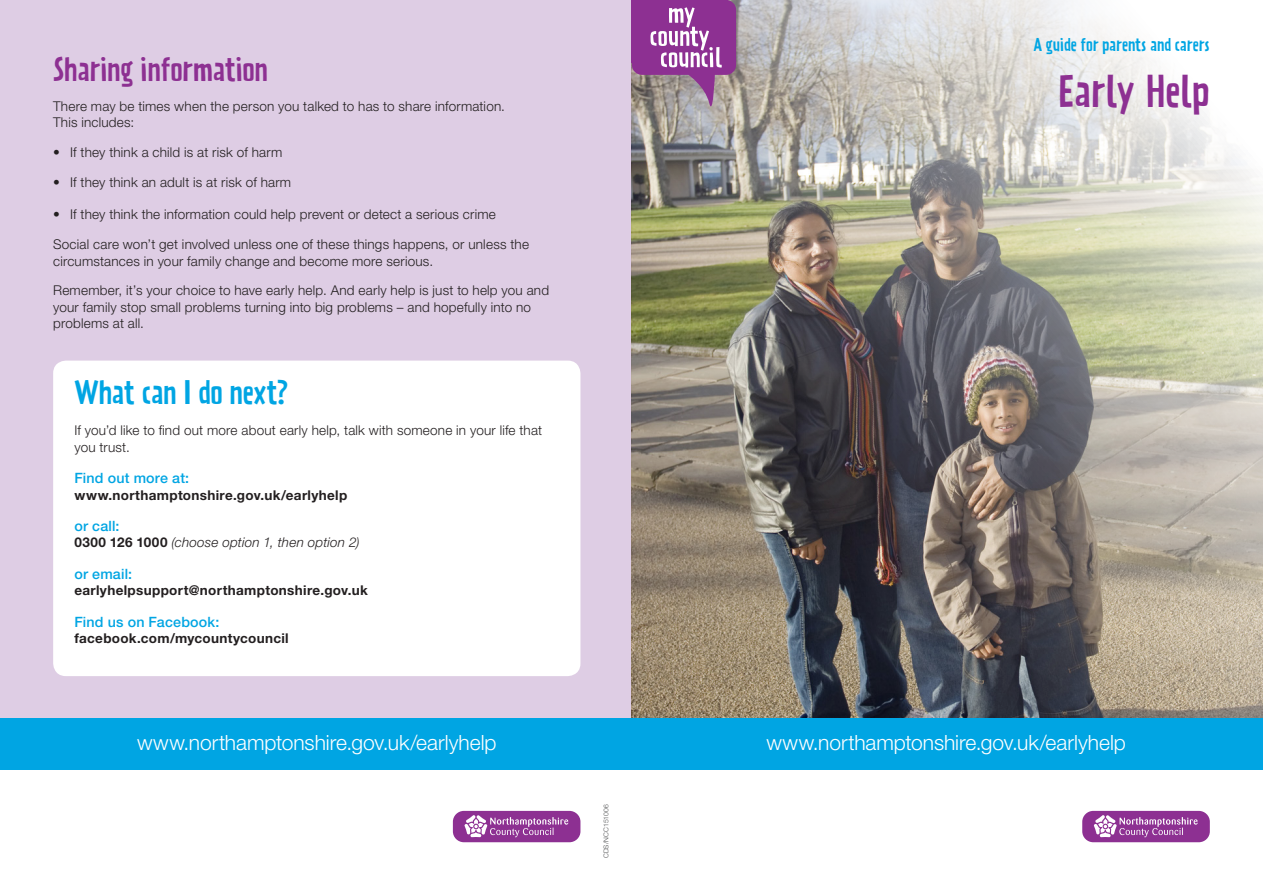
<style>
.page{position:relative;width:1263px;height:893px;background:#fff}
.page>*{position:absolute;margin:0;border:0;box-sizing:border-box;transform-origin:0 0}
.t1{font:40.5px "Prater Sans One";letter-spacing:-.01em;color:#8d3092}
.t2{font:30px "Prater Sans One";letter-spacing:-.02em;color:#8d3092}
.t3{font:30px "Prater Sans One";letter-spacing:-.01em;color:#00a5e3}
.t4{font:300 21px "Helvetica Neue LT";color:#fff}
.t5{font:16.35px "Prater Sans One";letter-spacing:-.01em;color:#00a5e3}
.t6{font:500 14.25px "Helvetica Neue LT";letter-spacing:.015em;color:#00a5e3}
.t7{font:300 13.5px/16.5px "Helvetica Neue LT";letter-spacing:.015em;color:#231f20}
.t8{font:700 13.5px "Helvetica Neue LT";letter-spacing:.025em;color:#231f20}
.t9{font:italic 300 13.5px "Helvetica Neue LT";letter-spacing:.01em;color:#231f20}
.t10{font:300 6.75px "Helvetica Neue LT";letter-spacing:.03em;color:#4b4c4d}
.s1{font-weight:700;font-style:normal}
</style>
<div class="page">
<div style="left:0;top:0;width:631px;height:893px;background:#decde4"></div>
<img style="left:631px;top:0;width:632px;height:719px">
<div style="left:0;top:770px;width:1263px;height:123px;background:#fff"></div>
<div style="left:0;top:719px;width:1263px;height:51px;background:#00a5e3"></div>
<div style="left:53px;top:361px;width:527px;height:315px;background:#fff;border-radius:13px"></div>
<div style="left:1082px;top:811px;width:128px;height:31px;background:#8d3092;border-radius:11px"></div>
<svg style="left:1094px;top:815px;width:104px;height:22px"></svg>
<svg style="left:632px;top:0;width:104px;height:106px;background:#9e629d"></svg>
<div style="left:453px;top:811px;width:127px;height:31px;background:#8d3092;border-radius:11px"></div>
<svg style="left:464px;top:815px;width:104px;height:22px"></svg>
<p class="t2" style="left:53px;top:52px;width:216px">Sharing information</p>
<p class="t7" style="left:53px;top:98px;width:453px">There may be times when the person you talked to has to share information.<br>This includes:</p>
<p class="t7" style="left:53px;top:144px;width:231px">• If they think a child is at risk of harm</p>
<p class="t7" style="left:53px;top:173px;width:240px">• If they think an adult is at risk of harm</p>
<p class="t7" style="left:53px;top:206px;width:444px">• If they think the information could help prevent or detect a serious crime</p>
<p class="t7" style="left:53px;top:236px;width:477px">Social care won’t get involved unless one of these things happens, or unless the circumstances in your family change and become more serious.</p>
<p class="t7" style="left:53px;top:282px;width:497px">Remember, it’s your choice to have early help. And early help is just to help you and your family stop small problems turning into big problems – and hopefully into no problems at all.</p>
<p class="t3" style="left:74px;top:374px;width:216px">What can I do next?</p>
<p class="t7" style="left:74px;top:422px;width:469px">If you’d like to find out more about early help, talk with someone in your life that you trust.</p>
<p class="t6" style="left:74px;top:469px;width:116px">Find out more at:</p>
<p class="t8" style="left:74px;top:486px;width:274px">www.northamptonshire.gov.uk/earlyhelp</p>
<p class="t6" style="left:74px;top:517px;width:47px">or call:</p>
<p class="t9" style="left:74px;top:535px;width:287px"><span class="s1">0300 126 1000</span> (choose option 1, then option 2)</p>
<p class="t6" style="left:74px;top:565px;width:59px">or email:</p>
<p class="t8" style="left:74px;top:582px;width:295px">earlyhelpsupport@northamptonshire.gov.uk</p>
<p class="t6" style="left:74px;top:613px;width:147px">Find us on Facebook:</p>
<p class="t8" style="left:74px;top:630px;width:216px">facebook.com/mycountycouncil</p>
<p class="t4" style="left:137px;top:729px;width:361px">www.northamptonshire.gov.uk/earlyhelp</p>
<p class="t10" style="left:602px;top:858px;width:55px;rotate:-90deg">CDS/NCC151006</p>
<p class="t5" style="left:1034px;top:35px;width:177px">A guide for parents and carers</p>
<p class="t1" style="left:1058px;top:68px;width:153px">Early Help</p>
<p class="t4" style="left:766px;top:729px;width:361px">www.northamptonshire.gov.uk/earlyhelp</p>
</div>
